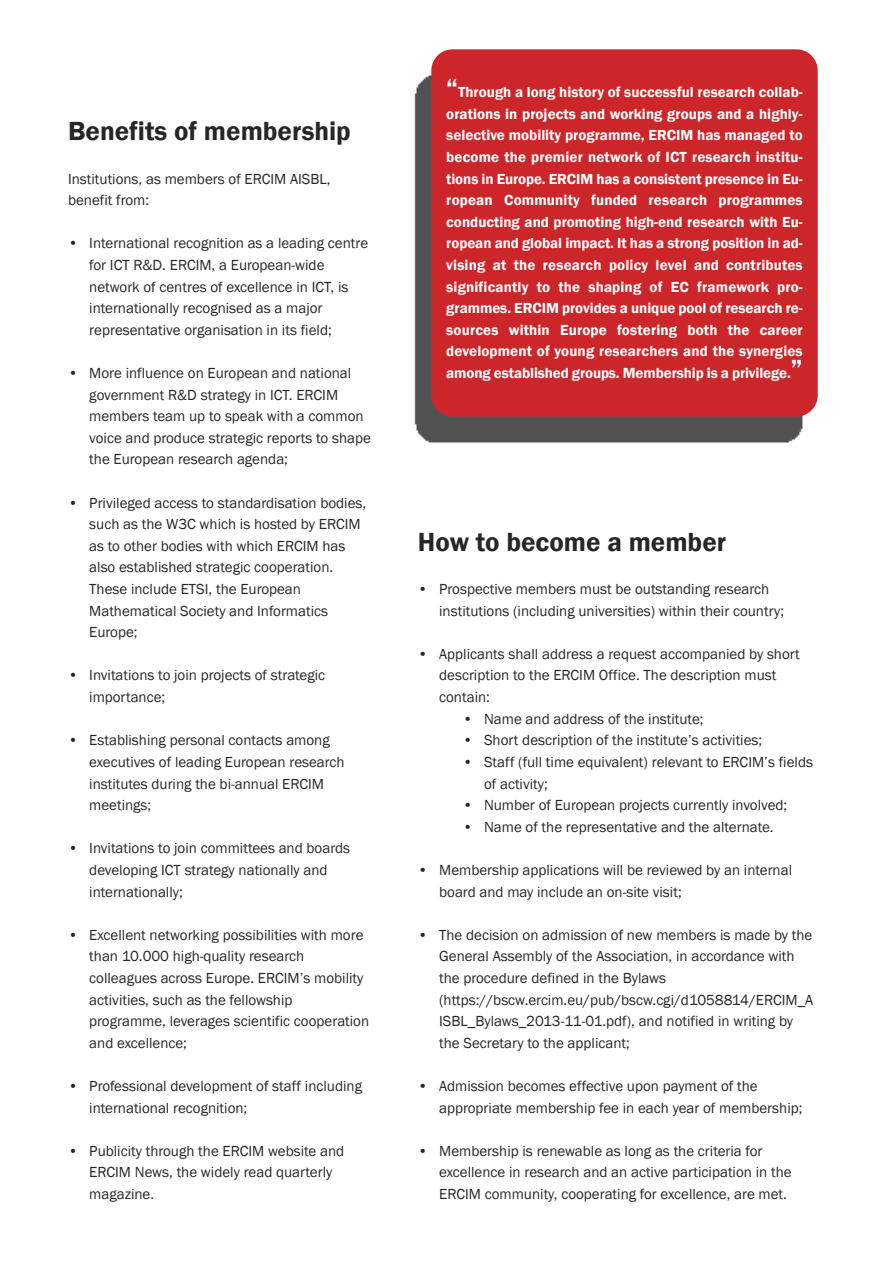
<style>
.page{position:relative;width:893px;height:1263px;background:#fff}
.page>*{position:absolute;margin:0;border:0;box-sizing:border-box;transform-origin:0 0}
.t1{font:600 27px "Franklin Gothic";color:#272627}
.t2{font:15px/21.6px "Franklin Gothic";color:#272627}
.t3{font:600 15px/21.6px "Franklin Gothic";letter-spacing:-.01em;color:#fff;text-align:justify}
.s1{font-size:27px}
</style>
<div class="page">
<img style="left:414px;top:75px;width:389px;height:368px">
<div style="left:431px;top:49px;width:387px;height:368px;background:#cc262b;border-radius:21px"></div>
<h1 class="t1" style="left:68px;top:116px;width:284px">Benefits of membership</h1>
<p class="t2" style="left:68px;top:168px;width:264px">Institutions, as members of ERCIM AISBL, benefit from:</p>
<p class="t2" style="left:89px;top:232px;width:280px;text-indent:-21px">• International recognition as a leading centre for ICT R&amp;D. ERCIM, a European-wide network of centres of excellence in ICT, is internationally recognised as a major representative organisation in its field;</p>
<p class="t2" style="left:89px;top:362px;width:283px;text-indent:-21px">• More influence on European and national government R&amp;D strategy in ICT. ERCIM members team up to speak with a common voice and produce strategic reports to shape the European research agenda;</p>
<p class="t2" style="left:89px;top:492px;width:278px;text-indent:-21px">• Privileged access to standardisation bodies, such as the W3C which is hosted by ERCIM as to other bodies with which ERCIM has also established strategic cooperation.<br>These include ETSI, the European Mathematical Society and Informatics Europe;</p>
<p class="t2" style="left:89px;top:664px;width:237px;text-indent:-21px">• Invitations to join projects of strategic importance;</p>
<p class="t2" style="left:89px;top:729px;width:257px;text-indent:-21px">• Establishing personal contacts among executives of leading European research institutes during the bi-annual ERCIM meetings;</p>
<p class="t2" style="left:89px;top:837px;width:262px;text-indent:-21px">• Invitations to join committees and boards developing ICT strategy nationally and internationally;</p>
<p class="t2" style="left:89px;top:924px;width:281px;text-indent:-21px">• Excellent networking possibilities with more than 10.000 high-quality research colleagues across Europe. ERCIM’s mobility activities, such as the fellowship programme, leverages scientific cooperation and excellence;</p>
<p class="t2" style="left:89px;top:1075px;width:274px;text-indent:-21px">• Professional development of staff including international recognition;</p>
<p class="t2" style="left:89px;top:1140px;width:256px;text-indent:-21px">• Publicity through the ERCIM website and<br>ERCIM News, the widely read quarterly magazine.</p>
<p class="t3" style="left:446px;top:81px;width:358px"><span class="s1">“</span>Through a long history of successful research collab&shy;orations in projects and working groups and a highly&shy;selective mobility programme, ERCIM has managed to become the premier network of ICT research institu&shy;tions in Europe. ERCIM has a consistent presence in Eu&shy;ropean Community funded research programmes conducting and promoting high-end research with Eu&shy;ropean and global impact. It has a strong position in ad&shy;vising at the research policy level and contributes significantly to the shaping of EC framework pro&shy;grammes. ERCIM provides a unique pool of research re&shy;sources within Europe fostering both the career development of young researchers and the synergies among established groups. Membership is a privilege.<span class="s1">”</span></p>
<h1 class="t1" style="left:418px;top:526px;width:310px">How to become a member</h1>
<p class="t2" style="left:439px;top:578px;width:346px;text-indent:-21px">• Prospective members must be outstanding research institutions (including universities) within their country;</p>
<p class="t2" style="left:439px;top:643px;width:362px;text-indent:-21px">• Applicants shall address a request accompanied by short description to the ERCIM Office. The description must contain:</p>
<p class="t2" style="left:463px;top:708px;width:242px">• Name and address of the institute;</p>
<p class="t2" style="left:463px;top:729px;width:301px">• Short description of the institute’s activities;</p>
<p class="t2" style="left:484px;top:751px;width:330px;text-indent:-21px">• Staff (full time equivalent) relevant to ERCIM’s fields of activity;</p>
<p class="t2" style="left:463px;top:794px;width:326px">• Number of European projects currently involved;</p>
<p class="t2" style="left:463px;top:816px;width:312px">• Name of the representative and the alternate.</p>
<p class="t2" style="left:439px;top:859px;width:354px;text-indent:-21px">• Membership applications will be reviewed by an internal board and may include an on-site visit;</p>
<p class="t2" style="left:439px;top:924px;width:375px;text-indent:-21px">• The decision on admission of new members is made by the General Assembly of the Association, in accordance with the procedure defined in the Bylaws (https://bscw.ercim.eu/pub/bscw.cgi/d1058814/ERCIM_A ISBL_Bylaws_2013-11-01.pdf), and notified in writing by the Secretary to the applicant;</p>
<p class="t2" style="left:439px;top:1075px;width:365px;text-indent:-21px">• Admission becomes effective upon payment of the appropriate membership fee in each year of membership;</p>
<p class="t2" style="left:439px;top:1140px;width:354px;text-indent:-21px">• Membership is renewable as long as the criteria for excellence in research and an active participation in the<br>ERCIM community, cooperating for excellence, are met.</p>
</div>
